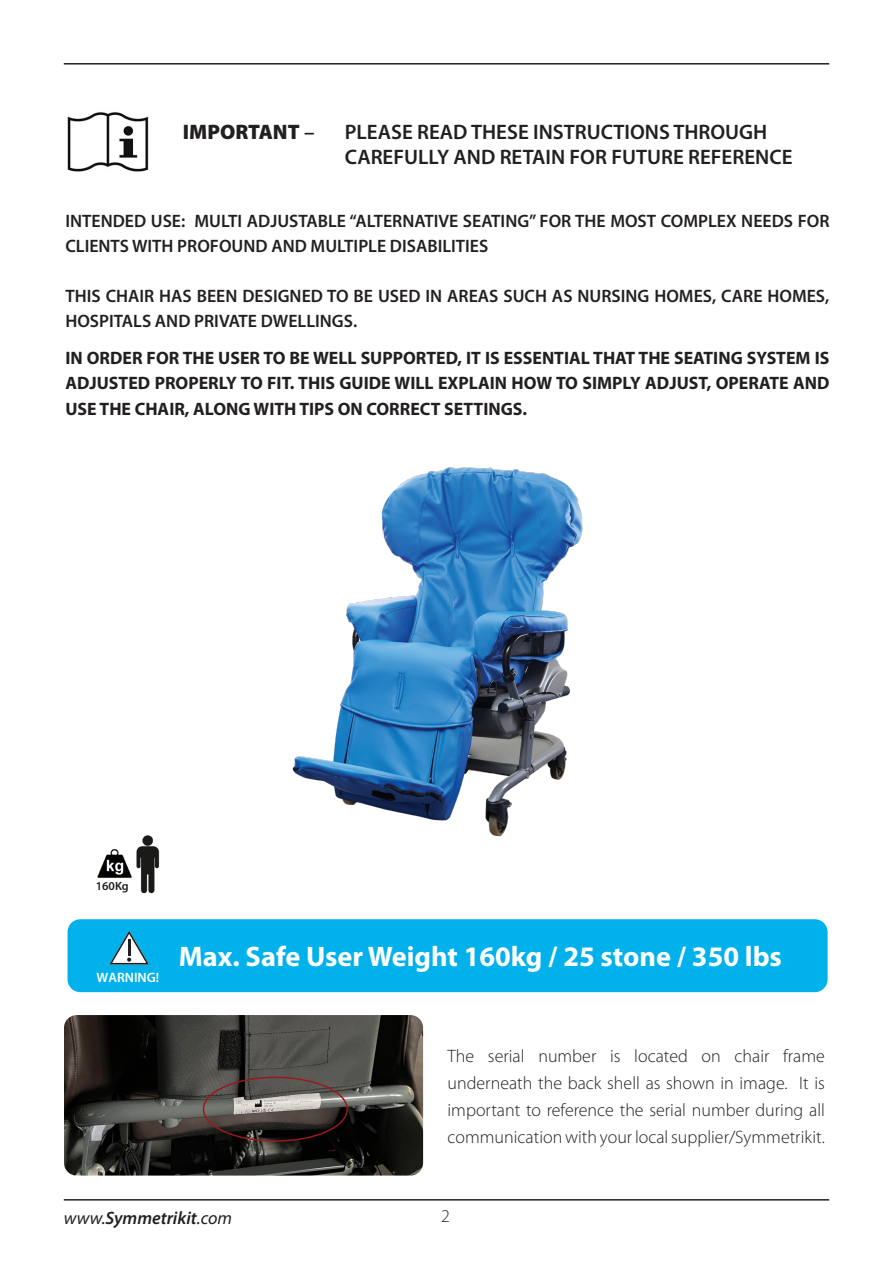
<style>
.page{position:relative;width:893px;height:1263px;background:#fff}
.page>*{position:absolute;margin:0;border:0;box-sizing:border-box;transform-origin:0 0}
.t1{font:700 28.35px "Myriad Pro";color:#fff}
.t2{font:600 21px/25.5px "Myriad Pro";color:#231f20}
.t3{font:900 21px "Myriad Pro";color:#231f20}
.t4{font:600 18px/25.5px "Myriad Pro";color:#231f20}
.t5{font:700 18px/25.5px "Myriad Pro";color:#231f20;text-align:justify}
.t6{font:300 18px/27px "Myriad Pro";color:#231f20;text-align:justify}
.t7{font:italic 600 18px "Myriad Pro";color:#231f20}
.t8{font:600 13.65px "Myriad Pro";color:#fff}
.t9{font:600 12px "Myriad Pro";color:#231f20}
.s1{font-weight:600}
.s2{font-weight:400}
</style>
<div class="page">
<hr style="left:64px;top:63px;width:765px;height:2px;background:#231f20">
<hr style="left:64px;top:1199px;width:765px;height:1px;background:#231f20">
<img style="left:64px;top:1015px;width:359px;height:160px">
<img style="left:67px;top:112px;width:82px;height:60px">
<div style="left:68px;top:919px;width:760px;height:73px;background:#00b1ec;border-radius:13px"></div>
<img style="left:292px;top:467px;width:291px;height:370px">
<div style="left:203px;top:1076px;width:145px;height:66px;border:2px solid #981a1e;border-radius:50%"></div>
<img style="left:97px;top:835px;width:63px;height:59px">
<svg style="left:109px;top:931px;width:40px;height:33px"></svg>
<p class="t3" style="left:183px;top:118px;width:133px">IMPORTANT <span class="s1">–</span></p>
<p class="t2" style="left:345px;top:118px;width:449px">PLEASE READ THESE INSTRUCTIONS THROUGH<br>CAREFULLY AND RETAIN FOR FUTURE REFERENCE</p>
<p class="t4" style="left:65px;top:208px;width:765px">INTENDED USE: MULTI ADJUSTABLE “ALTERNATIVE SEATING” FOR THE MOST COMPLEX NEEDS FOR<br>CLIENTS WITH PROFOUND AND MULTIPLE DISABILITIES</p>
<p class="t4" style="left:65px;top:283px;width:765px">THIS CHAIR HAS BEEN DESIGNED TO BE USED IN AREAS SUCH AS NURSING HOMES, CARE HOMES,<br>HOSPITALS AND PRIVATE DWELLINGS.</p>
<p class="t5" style="left:65px;top:344px;width:766px">IN ORDER FOR THE USER TO BE WELL SUPPORTED, IT IS ESSENTIAL THAT THE SEATING SYSTEM IS ADJUSTED PROPERLY TO FIT. THIS GUIDE WILL EXPLAIN HOW TO SIMPLY ADJUST, OPERATE AND USE THE CHAIR, ALONG WITH TIPS ON CORRECT SETTINGS.</p>
<p class="t9" style="left:96px;top:878px;width:35px">160Kg</p>
<p class="t8" style="left:96px;top:969px;width:64px">WARNING!</p>
<p class="t1" style="left:179px;top:938px;width:605px">Max. Safe User Weight 160kg / 25 stone / 350 lbs</p>
<p class="t6" style="left:448px;top:1042px;width:379px">The serial number is located on chair frame underneath the back shell as shown in image. It is important to reference the serial number during all communication with your local supplier/Symmetrikit.</p>
<p class="t7" style="left:64px;top:1206px;width:170px"><span class="s2">www.</span>Symmetrikit<span class="s2">.com</span></p>
<p class="t6" style="left:441px;top:1202px;width:10px">2</p>
</div>
